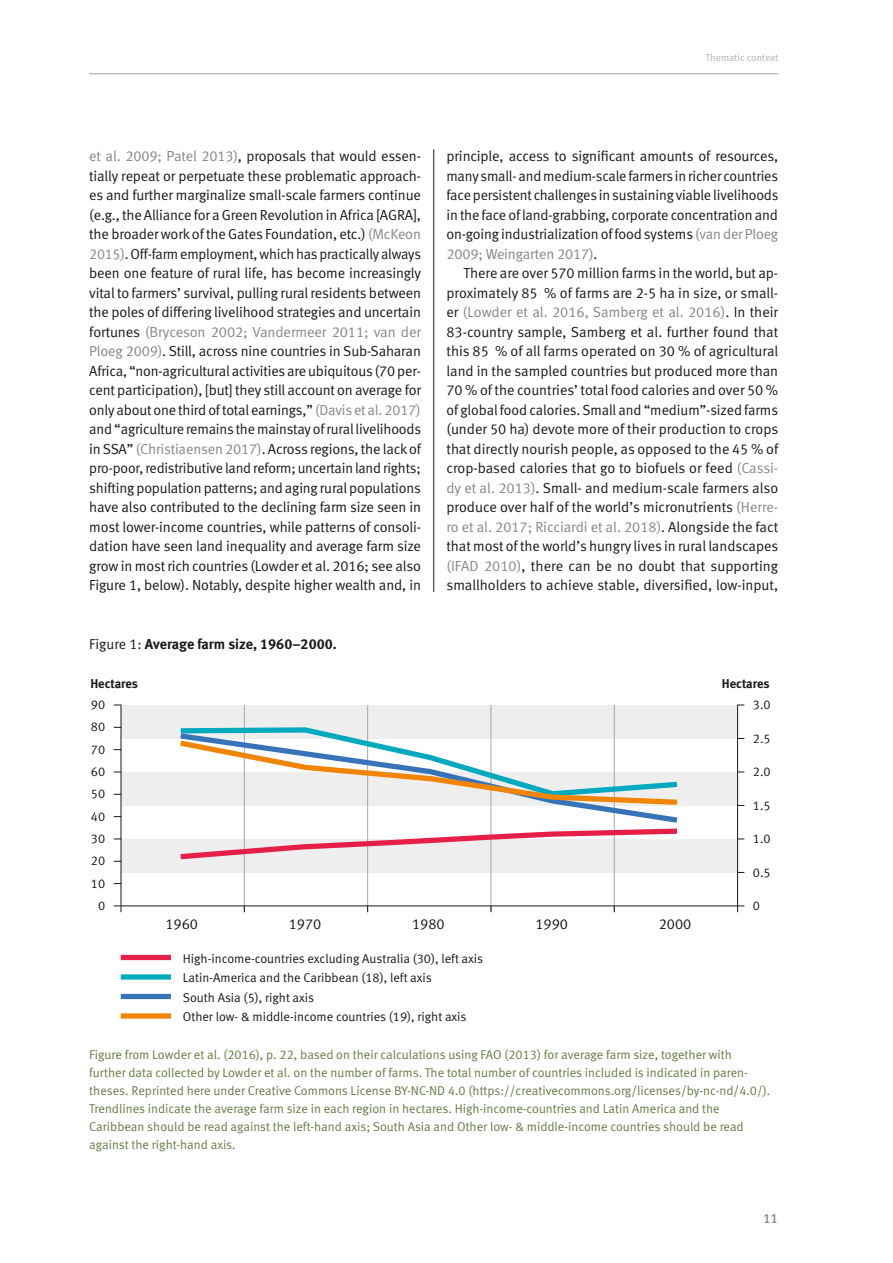
<style>
.page{position:relative;width:893px;height:1263px;background:#fff}
.page>*{position:absolute;margin:0;border:0;box-sizing:border-box;transform-origin:0 0}
.t1{font:14.55px/19.5px "Meta Normal LF";letter-spacing:-.01em;color:#1a1a18;text-align:justify}
.t2{font:14.4px "Meta Bold LF";color:#1a1a18}
.t3{font:13.5px "Meta Medium LF";color:#878786}
.t4{font:12.75px/18px "Meta Normal LF";color:#667c47}
.t5{font:12.75px/22.4px "Meta Normal LF";color:#1a1a18}
.t6{font:12.75px "Meta Bold LF";color:#1a1a18}
.t7{font:10.2px "Meta Normal LF";color:#b1b2b3}
.s1{color:#878786}
.s2{font-family:"Meta Normal LF"}
</style>
<div class="page">
<hr style="left:89px;top:73px;width:689px;height:1px;background:#b1b2b3">
<hr style="left:433px;top:149px;width:1px;height:443px;background:#1a1a18">
<div style="left:121px;top:839px;width:616px;height:33px;background:#eee"></div>
<div style="left:121px;top:772px;width:616px;height:33px;background:#eee"></div>
<div style="left:121px;top:705px;width:616px;height:33px;background:#eee"></div>
<hr style="left:244px;top:705px;width:1px;height:207px;background:#a7a7a8">
<hr style="left:367px;top:705px;width:1px;height:207px;background:#a7a7a8">
<hr style="left:490px;top:705px;width:1px;height:207px;background:#a7a7a8">
<hr style="left:614px;top:705px;width:1px;height:207px;background:#a7a7a8">
<hr style="left:114px;top:905px;width:630px;height:1px;background:#1a1a18">
<hr style="left:121px;top:705px;width:1px;height:207px;background:#1a1a18">
<hr style="left:737px;top:705px;width:1px;height:207px;background:#1a1a18">
<svg style="left:180px;top:826px;width:497px;height:36px"></svg>
<svg style="left:243px;top:808px;width:435px;height:18px"></svg>
<svg style="left:175px;top:725px;width:508px;height:83px"></svg>
<div style="left:121px;top:955px;width:50px;height:5px;background:#e61f48"></div>
<div style="left:121px;top:974px;width:50px;height:5px;background:#00a9be"></div>
<div style="left:121px;top:994px;width:50px;height:5px;background:#3773b9"></div>
<div style="left:121px;top:1013px;width:50px;height:5px;background:#f18500"></div>
<p class="t7" style="left:706px;top:52px;width:74px">Thematic context</p>
<p class="t1" style="left:89px;top:146px;width:333px"><span class="s1">et al. 2009; Patel 2013)</span>, proposals that would essen&shy;tially repeat or perpetuate these problematic approach&shy;es and further marginalize small-scale farmers continue (e.g., the Alliance for a Green Revolution in Africa [AGRA], the broader work of the Gates Foundation, etc.) <span class="s1">(McKeon 2015)</span>. Off-farm employment, which has practically always been one feature of rural life, has become increasingly vital to farmers’ survival, pulling rural residents between the poles of differing livelihood strategies and uncertain fortunes <span class="s1">(Bryceson 2002; Vandermeer 2011; van der Ploeg 2009)</span>. Still, across nine countries in Sub-Saharan Africa, “non-agricultural activities are ubiquitous (70 per&shy;cent participation), [but] they still account on average for only about one third of total earnings,” <span class="s1">(Davis et al. 2017) </span>and “agriculture remains the mainstay of rural livelihoods in SSA” <span class="s1">(Christiaensen 2017)</span>. Across regions, the lack of pro-poor, redistributive land reform; uncertain land rights; shifting population patterns; and aging rural populations have also contributed to the declining farm size seen in most lower-income countries, while patterns of consoli&shy;dation have seen land inequality and average farm size grow in most rich countries (Lowder et al. 2016; see also Figure 1, below). Notably, despite higher wealth and, in</p>
<p class="t2" style="left:89px;top:635px;width:249px"><span class="s2">Figure 1:</span> Average farm size, 1960–2000.</p>
<p class="t1" style="left:446px;top:146px;width:333px">principle, access to significant amounts of resources, many small- and medium-scale farmers in richer countries face persistent challenges in sustaining viable livelihoods in the face of land-grabbing, corporate concentration and on-going industrialization of food systems <span class="s1">(van der Ploeg 2009; Weingarten 2017)</span>.</p>
<p class="t1" style="left:446px;top:263px;width:333px;text-indent:17px">There are over 570 million farms in the world, but ap&shy;proximately 85 % of farms are 2-5 ha in size, or small&shy;er <span class="s1">(Lowder et al. 2016, Samberg et al. 2016)</span>. In their 83-country sample, Samberg et al. further found that this 85 % of all farms operated on 30 % of agricultural land in the sampled countries but produced more than 70 % of the countries’ total food calories and over 50 % of global food calories. Small and “medium”-sized farms (under 50 ha) devote more of their production to crops that directly nourish people, as opposed to the 45 % of crop-based calories that go to biofuels or feed <span class="s1">(Cassi&shy;dy et al. 2013)</span>. Small- and medium-scale farmers also produce over half of the world’s micronutrients <span class="s1">(Herre&shy;ro et al. 2017; Ricciardi et al. 2018)</span>. Alongside the fact that most of the world’s hungry lives in rural landscapes <span class="s1">(IFAD 2010)</span>, there can be no doubt that supporting smallholders to achieve stable, diversified, low-input,</p>
<p class="t6" style="left:90px;top:676px;width:49px">Hectares</p>
<p class="t6" style="left:722px;top:676px;width:49px">Hectares</p>
<p class="t5" style="left:91px;top:693px;width:16px;text-align:center">90<br>80<br>70<br>60<br>50<br>40<br>30<br>20<br>10<br>0</p>
<p class="t1" style="left:165px;top:914px;width:34px">1960</p>
<p class="t1" style="left:289px;top:914px;width:34px">1970</p>
<p class="t1" style="left:412px;top:914px;width:34px">1980</p>
<p class="t1" style="left:535px;top:914px;width:34px">1990</p>
<p class="t1" style="left:659px;top:914px;width:34px">2000</p>
<p class="t5" style="left:183px;top:948px;width:302px;line-height:19.5px">High-income-countries excluding Australia (30), left axis Latin-America and the Caribbean (18), left axis<br>South Asia (5), right axis<br>Other low- &amp; middle-income countries (19), right axis</p>
<p class="t5" style="left:753px;top:693px;width:19px">3.0</p>
<p class="t5" style="left:753px;top:727px;width:19px">2.5</p>
<p class="t5" style="left:753px;top:760px;width:19px">2.0</p>
<p class="t5" style="left:753px;top:794px;width:19px">1.5</p>
<p class="t5" style="left:753px;top:827px;width:19px">1.0</p>
<p class="t5" style="left:753px;top:861px;width:19px">0.5</p>
<p class="t5" style="left:753px;top:894px;width:9px">0</p>
<p class="t4" style="left:89px;top:1046px;width:682px">Figure from Lowder et al. (2016), p. 22, based on their calculations using FAO (2013) for average farm size, together with further data collected by Lowder et al. on the number of farms. The total number of countries included is indicated in paren&shy;theses. Reprinted here under Creative Commons License BY-NC-ND 4.0 (https://creativecommons.org/licenses/by-nc-nd/4.0/).<br>Trendlines indicate the average farm size in each region in hectares. High-income-countries and Latin America and the Caribbean should be read against the left-hand axis; South Asia and Other low- &amp; middle-income countries should be read against the right-hand axis.</p>
<p class="t3" style="left:763px;top:1210px;width:17px">11</p>
</div>
